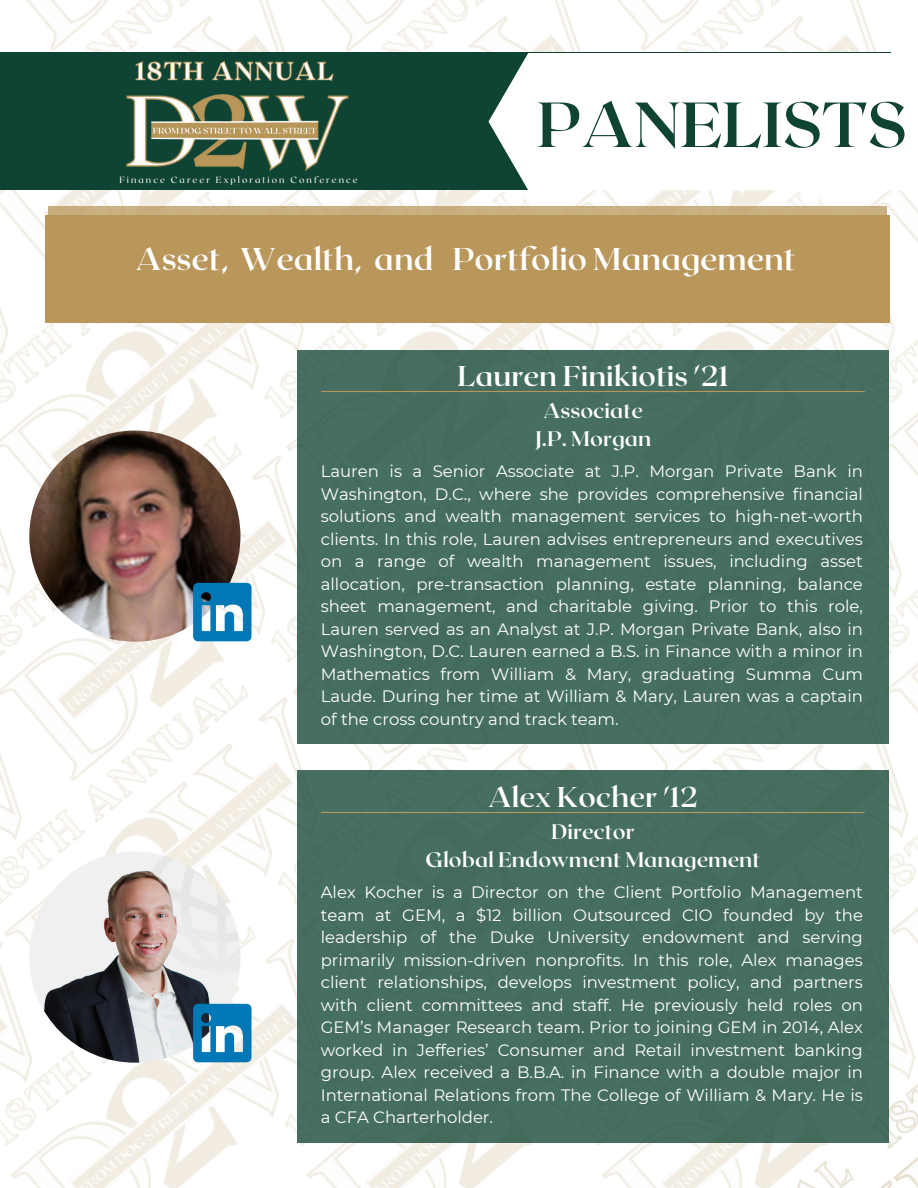
<style>
.page{position:relative;width:918px;height:1188px;background:#fff}
.page>*{position:absolute;margin:0;border:0;box-sizing:border-box;transform-origin:0 0}
.t1{font:700 63.45px "Roxborough CF";color:#0f4333}
.t2{font:700 31.5px "Roxborough CF";color:#fff}
.t3{font:700 28.5px "Roxborough CF";color:#fff}
.t4{font:700 21px/28.2px "Roxborough CF";color:#fff;text-align:center}
.t5{font:16.5px/22.5px "Montserrat";color:#fff;text-align:justify}
.t6{font:9px "Roxborough CF";letter-spacing:.23em;color:#fff}
</style>
<div class="page">
<img style="left:534px;top:743px;width:289px;height:28px">
<img style="left:102px;top:622px;width:296px;height:242px">
<img style="left:521px;top:323px;width:295px;height:27px">
<img style="left:89px;top:323px;width:295px;height:240px">
<img style="left:523px;top:190px;width:283px;height:16px">
<img style="left:89px;top:190px;width:288px;height:16px">
<img style="left:371px;top:0;width:136px;height:53px">
<img style="left:507px;top:0;width:302px;height:53px">
<img style="left:82px;top:0;width:289px;height:53px">
<img style="left:404px;top:1143px;width:129px;height:45px">
<img style="left:0;top:864px;width:404px;height:324px">
<img style="left:0;top:635px;width:102px;height:416px">
<img style="left:816px;top:321px;width:102px;height:59px">
<img style="left:823px;top:380px;width:95px;height:391px">
<img style="left:809px;top:0;width:109px;height:321px">
<img style="left:0;top:379px;width:95px;height:427px">
<img style="left:0;top:190px;width:89px;height:375px">
<img style="left:0;top:0;width:82px;height:322px">
<img style="left:830px;top:620px;width:88px;height:247px">
<img style="left:889px;top:867px;width:29px;height:239px">
<img style="left:595px;top:1106px;width:323px;height:82px">
<div style="left:0;top:53px;width:890px;height:137px;background:#0f4333"></div>
<div style="left:489px;top:53px;width:429px;height:137px;background:#fff"></div>
<div style="left:45px;top:215px;width:844px;height:108px;background:#b9975b"></div>
<div style="left:49px;top:206px;width:838px;height:115px;background:#b9975b"></div>
<img style="left:126px;top:60px;width:223px;height:112px">
<div style="left:297px;top:771px;width:592px;height:372px;background:#466e62"></div>
<img style="left:29px;top:852px;width:211px;height:211px;border-radius:50%">
<svg style="left:193px;top:1004px;width:59px;height:58px;background:#378ebd"></svg>
<hr style="left:321px;top:812px;width:544px;height:1px;background:#b9975b">
<div style="left:297px;top:350px;width:592px;height:393px;background:#466e62"></div>
<img style="left:29px;top:431px;width:211px;height:211px;border-radius:50%">
<svg style="left:193px;top:583px;width:59px;height:58px"></svg>
<hr style="left:321px;top:391px;width:544px;height:1px;background:#b9975b">
<p class="t6" style="left:119px;top:174px;width:240px">Finance Career Exploration Conference</p>
<p class="t1" style="left:537px;top:84px;width:372px">PANELISTS</p>
<p class="t2" style="left:136px;top:238px;width:662px">Asset, Wealth, and Portfolio Management</p>
<p class="t3" style="left:457px;top:358px;width:273px">Lauren Finikiotis '21</p>
<p class="t4" style="left:535px;top:395px;width:118px">Associate<br>J.P. Morgan</p>
<p class="t5" style="left:321px;top:460px;width:544px">Lauren is a Senior Associate at J.P. Morgan Private Bank in Washington, D.C., where she provides comprehensive financial solutions and wealth management services to high-net-worth clients. In this role, Lauren advises entrepreneurs and executives on a range of wealth management issues, including asset allocation, pre-transaction planning, estate planning, balance sheet management, and charitable giving. Prior to this role, Lauren served as an Analyst at J.P. Morgan Private Bank, also in Washington, D.C. Lauren earned a B.S. in Finance with a minor in Mathematics from William &amp; Mary, graduating Summa Cum Laude. During her time at William &amp; Mary, Lauren was a captain of the cross country and track team.</p>
<p class="t3" style="left:488px;top:779px;width:212px">Alex Kocher '12</p>
<p class="t4" style="left:426px;top:816px;width:336px">Director<br>Global Endowment Management</p>
<p class="t5" style="left:321px;top:881px;width:544px">Alex Kocher is a Director on the Client Portfolio Management team at GEM, a $12 billion Outsourced CIO founded by the leadership of the Duke University endowment and serving primarily mission-driven nonprofits. In this role, Alex manages client relationships, develops investment policy, and partners with client committees and staff. He previously held roles on GEM’s Manager Research team. Prior to joining GEM in 2014, Alex worked in Jefferies’ Consumer and Retail investment banking group. Alex received a B.B.A. in Finance with a double major in International Relations from The College of William &amp; Mary. He is a CFA Charterholder.</p>
</div>
